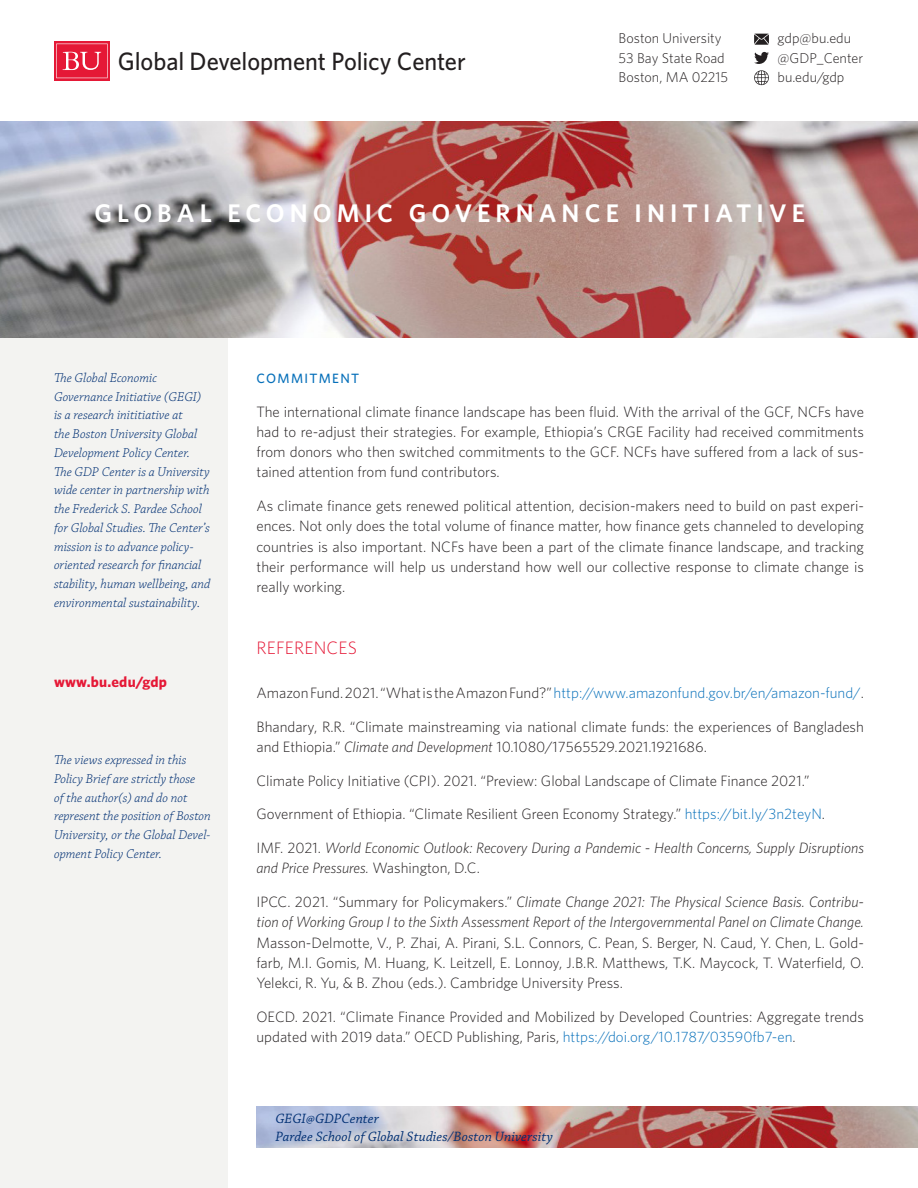
<style>
.page{position:relative;width:918px;height:1188px;background:#fff}
.page>*{position:absolute;margin:0;border:0;box-sizing:border-box;transform-origin:0 0}
.t1{font:600 25.5px "Whitney";letter-spacing:.2em;color:#fff}
.t2{font:500 25.2px "Whitney";color:#231f20}
.REF_Head{font:300 18px "Whitney";letter-spacing:.01em;color:#e51836}
.t3{font:300 15px/20.2px "Whitney";color:#231f20;text-align:justify}
.t4{font:italic 300 15px/20.2px "Whitney";color:#231f20}
.t5{font:300 15px "Whitney";color:#0770ba}
.t6{font:700 15px "Whitney";letter-spacing:.015em;color:#e51836}
.t7{font:300 14.25px/19.5px "Whitney";color:#231f20}
.t8{font:italic 14.25px/18px "Chaparral Pro";letter-spacing:.005em;color:#002f73}
.t9{font:italic 300 13.5px/18.8px "Chaparral Pro";color:#002f73}
.Heading_3{font:500 13.5px "Whitney";letter-spacing:.1em;color:#0770ba}
.s1{color:#231f20}
.s2{font-style:italic}
.s3{color:#0770ba}
.s4{font-style:normal}
</style>
<div class="page">
<img style="left:256px;top:1107px;width:662px;height:40px">
<div style="left:0;top:327px;width:228px;height:861px;background:#f3f3f1"></div>
<img style="left:0;top:121px;width:918px;height:216px">
<svg style="left:754px;top:52px;width:15px;height:12px"></svg>
<svg style="left:754px;top:70px;width:15px;height:15px"></svg>
<svg style="left:754px;top:34px;width:15px;height:11px"></svg>
<svg style="left:54px;top:41px;width:56px;height:39px"></svg>
<svg style="left:56px;top:44px;width:52px;height:34px;background:#e83a54"></svg>
<h2 class="t2" style="left:118px;top:45px;width:350px">Global Development Policy Center</h2>
<p class="t7" style="left:619px;top:28px;width:111px">Boston University<br>53 Bay State Road<br>Boston, MA 02215</p>
<p class="t7" style="left:778px;top:28px;width:87px">gdp@bu.edu @GDP_Center bu.edu/gdp</p>
<h1 class="t1" style="left:94px;top:196px;width:712px">GLOBAL ECONOMIC GOVERNANCE INITIATIVE</h1>
<p class="t9" style="left:54px;top:369px;width:158px">The Global Economic<br>Governance Initiative (GEGI) is a research inititiative at<br>the Boston University Global<br>Development Policy Center.<br>The GDP Center is a University wide center in partnership with the Frederick S. Pardee School for Global Studies. The Center’s mission is to advance policy&shy;oriented research for financial stability, human wellbeing, and environmental sustainability.</p>
<p class="t6" style="left:54px;top:672px;width:115px">www.bu.edu/gdp</p>
<p class="t9" style="left:54px;top:751px;width:158px">The views expressed in this<br>Policy Brief are strictly those<br>of the author(s) and do not represent the position of Boston<br>University, or the Global Devel&shy;opment Policy Center.</p>
<p class="Heading_3" style="left:256px;top:369px;width:104px">COMMITMENT</p>
<p class="t3" style="left:256px;top:401px;width:609px">The international climate finance landscape has been fluid. With the arrival of the GCF, NCFs have had to re-adjust their strategies. For example, Ethiopia’s CRGE Facility had received commitments from donors who then switched commitments to the GCF. NCFs have suffered from a lack of sus&shy;tained attention from fund contributors.</p>
<p class="t3" style="left:256px;top:495px;width:609px">As climate finance gets renewed political attention, decision-makers need to build on past experi&shy;ences. Not only does the total volume of finance matter, how finance gets channeled to developing countries is also important. NCFs have been a part of the climate finance landscape, and tracking their performance will help us understand how well our collective response to climate change is really working.</p>
<p class="REF_Head" style="left:256px;top:635px;width:102px">REFERENCES</p>
<p class="t5" style="left:256px;top:683px;width:609px"><span class="s1">Amazon Fund. 2021. “What is the Amazon Fund?”</span> http://www.amazonfund.gov.br/en/amazon-fund/<span class="s1">.</span></p>
<p class="t3" style="left:256px;top:716px;width:609px">Bhandary, R.R. “Climate mainstreaming via national climate funds: the experiences of Bangladesh and Ethiopia.” <span class="s2">Climate and Development</span> 10.1080/17565529.2021.1921686.</p>
<p class="t3" style="left:256px;top:770px;width:555px">Climate Policy Initiative (CPI). 2021. “Preview: Global Landscape of Climate Finance 2021.”</p>
<p class="t3" style="left:256px;top:803px;width:570px">Government of Ethiopia. “Climate Resilient Green Economy Strategy.” <span class="s3">https://bit.ly/3n2teyN</span>.</p>
<p class="t4" style="left:256px;top:837px;width:609px"><span class="s4">IMF. 2021.</span> World Economic Outlook: Recovery During a Pandemic - Health Concerns, Supply Disruptions and Price Pressures. <span class="s4">Washington, D.C.</span></p>
<p class="t3" style="left:256px;top:891px;width:609px">IPCC. 2021. “Summary for Policymakers.” <span class="s2">Climate Change 2021: The Physical Science Basis. Contribu&shy;tion of Working Group I to the Sixth Assessment Report of the Intergovernmental Panel on Climate Change.<br></span>Masson-Delmotte, V., P. Zhai, A. Pirani, S.L. Connors, C. Pean, S. Berger, N. Caud, Y. Chen, L. Gold&shy;farb, M.I. Gomis, M. Huang, K. Leitzell, E. Lonnoy, J.B.R. Matthews, T.K. Maycock, T. Waterfield, O.<br>Yelekci, R. Yu, &amp; B. Zhou (eds.). Cambridge University Press.</p>
<p class="t3" style="left:256px;top:1006px;width:609px">OECD. 2021. “Climate Finance Provided and Mobilized by Developed Countries: Aggregate trends updated with 2019 data.” OECD Publishing, Paris, <span class="s3">https://doi.org/10.1787/03590fb7-en</span>.</p>
<p class="t8" style="left:275px;top:1110px;width:279px">GEGI@GDPCenter<br>Pardee School of Global Studies/Boston University</p>
</div>
